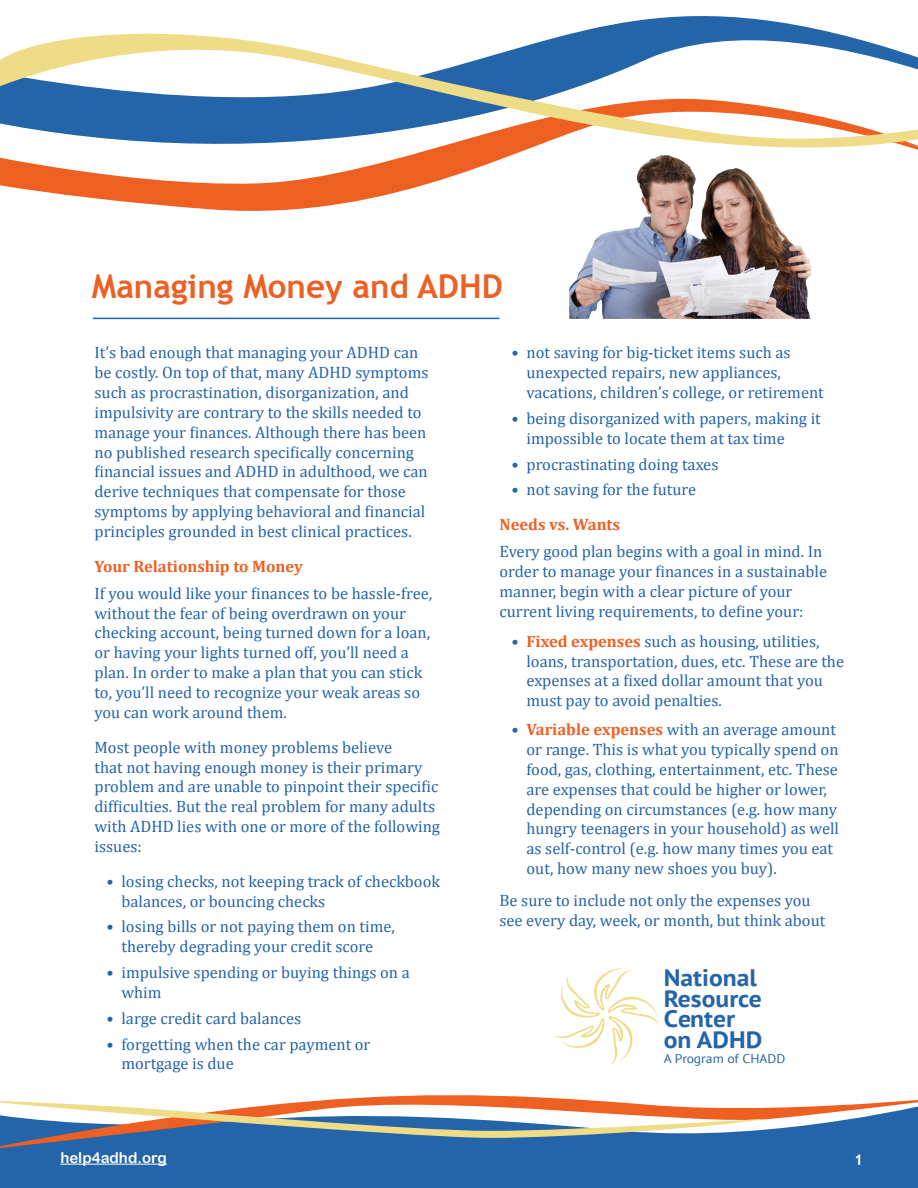
<style>
.page{position:relative;width:918px;height:1188px;background:#fff}
.page>*{position:absolute;margin:0;border:0;box-sizing:border-box;transform-origin:0 0}
.t1{font:700 33px "Trebuchet MS";color:#ec6024}
.t2{font:700 23.7px/20.9px "PT Sans";color:#2464a9;scale:1.08 1}
.body_text{font:16.5px/19.8px "Cambria";color:#2464a9}
.subhead{font:700 16.5px "Cambria";color:#ee6022}
.t3{font:15px "Arial Rounded MT Bold";color:#fff}
.t4{font:700 15px "Trebuchet MS";color:#fff}
.t5{font:12.6px "PT Sans";color:#2464a9;scale:1.08 1}
.s1{font-weight:700;color:#ee6022}
</style>
<div class="page">
<div style="left:0;top:1150px;width:918px;height:38px;background:#2464a9"></div>
<svg style="left:0;top:1095px;width:918px;height:55px;fill:#2464a9"></svg>
<svg style="left:0;top:1100px;width:767px;height:38px"></svg>
<hr style="left:60px;top:1164px;width:107px;height:1px;background:#fff">
<svg style="left:0;top:178px;width:447px;height:33px;fill:#ee6022"></svg>
<svg style="left:0;top:20px;width:918px;height:158px"></svg>
<svg style="left:561px;top:968px;width:97px;height:97px"></svg>
<img style="left:555px;top:1018px;width:50px;height:31px">
<hr style="left:93px;top:318px;width:406px;height:1px;background:#2464a9">
<img style="left:569px;top:155px;width:243px;height:164px">
<p class="t1" style="left:92px;top:266px;width:413px">Managing Money and ADHD</p>
<p class="body_text" style="left:94px;top:343px;width:336px">It’s bad enough that managing your ADHD can be costly. On top of that, many ADHD symptoms such as procrastination, disorganization, and impulsivity are contrary to the skills needed to manage your finances. Although there has been no published research specifically concerning financial issues and ADHD in adulthood, we can derive techniques that compensate for those symptoms by applying behavioral and financial principles grounded in best clinical practices.</p>
<p class="subhead" style="left:94px;top:555px;width:210px">Your Relationship to Money</p>
<p class="body_text" style="left:94px;top:583px;width:339px">If you would like your finances to be hassle-free, without the fear of being overdrawn on your checking account, being turned down for a loan, or having your lights turned off, you’ll need a plan. In order to make a plan that you can stick to, you’ll need to recognize your weak areas so you can work around them.</p>
<p class="body_text" style="left:94px;top:737px;width:347px">Most people with money problems believe<br>that not having enough money is their primary problem and are unable to pinpoint their specific difficulties. But the real problem for many adults with ADHD lies with one or more of the following issues:</p>
<p class="body_text" style="left:122px;top:871px;width:320px;text-indent:-15px">• losing checks, not keeping track of checkbook balances, or bouncing checks</p>
<p class="body_text" style="left:106px;top:917px;width:290px;text-align:center">• losing bills or not paying them on time, thereby degrading your credit score</p>
<p class="body_text" style="left:122px;top:962px;width:290px;text-indent:-15px">• impulsive spending or buying things on a whim</p>
<p class="body_text" style="left:106px;top:1008px;width:196px">• large credit card balances</p>
<p class="body_text" style="left:122px;top:1034px;width:250px;text-indent:-15px">• forgetting when the car payment or mortgage is due</p>
<p class="body_text" style="left:526px;top:343px;width:299px;text-indent:-15px">• not saving for big-ticket items such as unexpected repairs, new appliances, vacations, children’s college, or retirement</p>
<p class="body_text" style="left:526px;top:408px;width:296px;text-indent:-15px">• being disorganized with papers, making it impossible to locate them at tax time</p>
<p class="body_text" style="left:511px;top:454px;width:208px">• procrastinating doing taxes</p>
<p class="body_text" style="left:511px;top:480px;width:186px">• not saving for the future</p>
<p class="subhead" style="left:500px;top:513px;width:122px">Needs vs. Wants</p>
<p class="body_text" style="left:500px;top:542px;width:329px">Every good plan begins with a goal in mind. In order to manage your finances in a sustainable manner, begin with a clear picture of your current living requirements, to define your:</p>
<p class="body_text" style="left:526px;top:631px;width:319px;text-indent:-15px">• <span class="s1">Fixed expenses</span> such as housing, utilities, loans, transportation, dues, etc. These are the expenses at a fixed dollar amount that you must pay to avoid penalties.</p>
<p class="body_text" style="left:526px;top:720px;width:314px;text-indent:-15px">• <span class="s1">Variable expenses</span> with an average amount or range. This is what you typically spend on food, gas, clothing, entertainment, etc. These are expenses that could be higher or lower, depending on circumstances (e.g. how many hungry teenagers in your household) as well as self-control (e.g. how many times you eat out, how many new shoes you buy).</p>
<p class="body_text" style="left:500px;top:890px;width:327px">Be sure to include not only the expenses you see every day, week, or month, but think about</p>
<h2 class="t2" style="left:664px;top:966px;width:93px">National<br>Resource<br>Center on ADHD</h2>
<p class="t5" style="left:664px;top:1051px;width:114px">A Program of CHADD</p>
<p class="t3" style="left:60px;top:1148px;width:108px">help4adhd.org</p>
<p class="t4" style="left:854px;top:1151px;width:10px">1</p>
</div>
